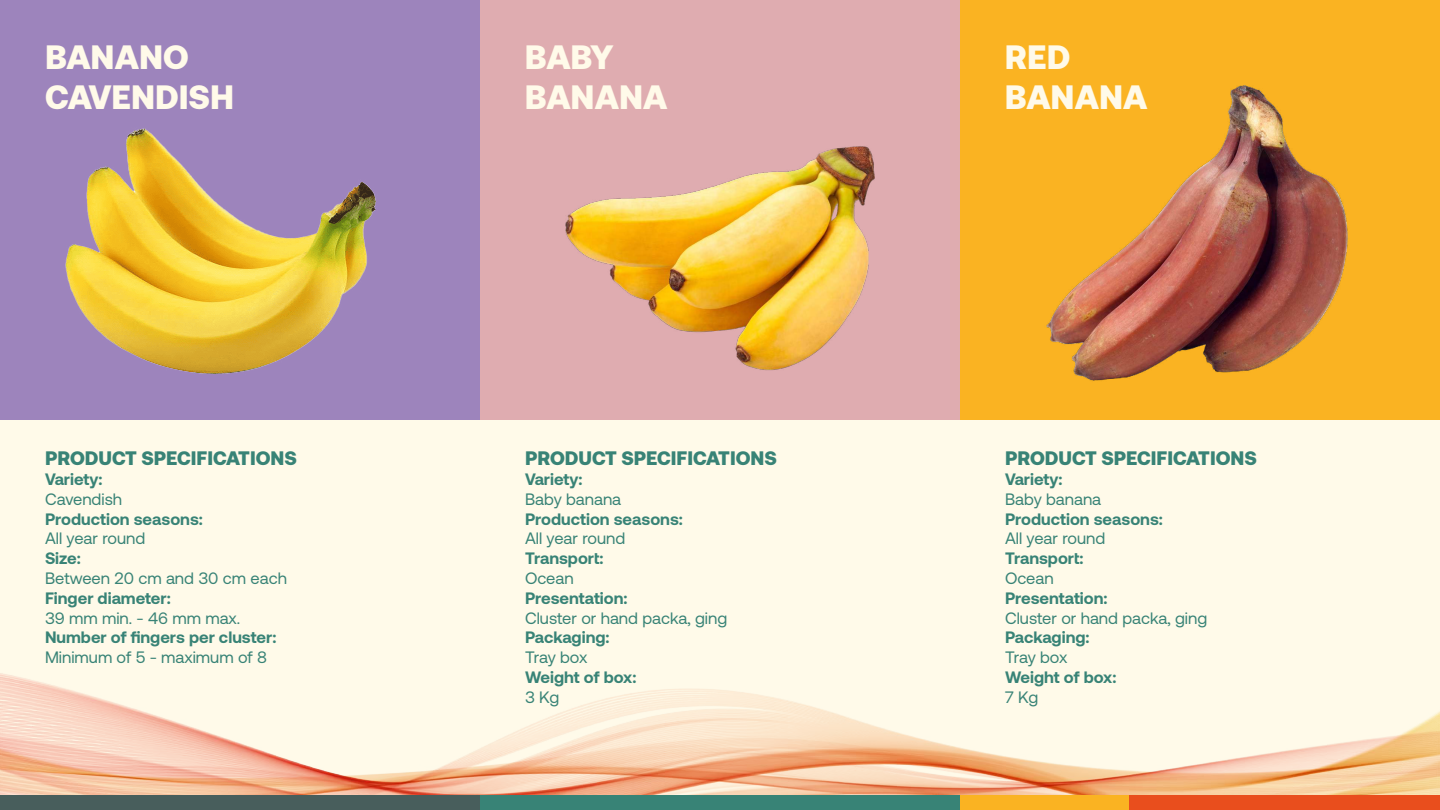
<style>
.page{position:relative;width:1440px;height:810px;background:#fffae9}
.page>*{position:absolute;margin:0;border:0;box-sizing:border-box;transform-origin:0 0}
.t1{font:900 33.75px/40.5px "Aeonik";color:#fffae9}
.t2{font:900 19.5px "Aeonik";color:#388376}
.t3{font:700 16.5px "Aeonik";color:#388376}
.t4{font:16.5px "Aeonik";color:#388376}
</style>
<div class="page">
<img style="left:0;top:673px;width:1440px;height:122px">
<div style="left:960px;top:0;width:480px;height:420px;background:#fab322"></div>
<img style="left:1046px;top:85px;width:302px;height:296px">
<div style="left:0;top:0;width:480px;height:420px;background:#9d84bc"></div>
<img style="left:65px;top:128px;width:311px;height:246px">
<div style="left:480px;top:0;width:480px;height:420px;background:#dfacb0"></div>
<img style="left:565px;top:146px;width:310px;height:224px">
<div style="left:0;top:795px;width:480px;height:15px;background:#485e5c"></div>
<div style="left:480px;top:795px;width:480px;height:15px;background:#388376"></div>
<div style="left:960px;top:795px;width:200px;height:15px;background:#fab322"></div>
<div style="left:1129px;top:795px;width:311px;height:15px;background:#e94e1d"></div>
<h1 class="t1" style="left:45px;top:36px;width:190px">BANANO<br>CAVENDISH</h1>
<h1 class="t1" style="left:525px;top:36px;width:144px">BABY<br>BANANA</h1>
<h1 class="t1" style="left:1005px;top:36px;width:144px">RED<br>BANANA</h1>
<p class="t2" style="left:45px;top:447px;width:253px">PRODUCT SPECIFICATIONS</p>
<p class="t3" style="left:45px;top:470px;width:59px">Variety:</p>
<p class="t4" style="left:45px;top:490px;width:79px">Cavendish</p>
<p class="t3" style="left:45px;top:509px;width:160px">Production seasons:</p>
<p class="t4" style="left:45px;top:530px;width:102px">All year round</p>
<p class="t3" style="left:45px;top:549px;width:37px">Size:</p>
<p class="t4" style="left:45px;top:569px;width:244px">Between 20 cm and 30 cm each</p>
<p class="t3" style="left:45px;top:589px;width:127px">Finger diameter:</p>
<p class="t4" style="left:45px;top:609px;width:197px">39 mm min. - 46 mm max.</p>
<p class="t3" style="left:45px;top:628px;width:233px">Number of fingers per cluster:</p>
<p class="t4" style="left:45px;top:648px;width:223px">Minimum of 5 - maximum of 8</p>
<p class="t2" style="left:525px;top:447px;width:253px">PRODUCT SPECIFICATIONS</p>
<p class="t3" style="left:525px;top:470px;width:59px">Variety:</p>
<p class="t4" style="left:525px;top:490px;width:98px">Baby banana</p>
<p class="t3" style="left:525px;top:509px;width:160px">Production seasons:</p>
<p class="t4" style="left:525px;top:530px;width:102px">All year round</p>
<p class="t3" style="left:525px;top:549px;width:80px">Transport:</p>
<p class="t4" style="left:525px;top:569px;width:50px">Ocean</p>
<p class="t3" style="left:525px;top:589px;width:104px">Presentation:</p>
<p class="t4" style="left:525px;top:609px;width:204px">Cluster or hand packa, ging</p>
<p class="t3" style="left:525px;top:628px;width:86px">Packaging:</p>
<p class="t4" style="left:525px;top:648px;width:64px">Tray box</p>
<p class="t3" style="left:525px;top:668px;width:113px">Weight of box:</p>
<p class="t4" style="left:525px;top:688px;width:36px">3 Kg</p>
<p class="t2" style="left:1005px;top:447px;width:253px">PRODUCT SPECIFICATIONS</p>
<p class="t3" style="left:1005px;top:470px;width:59px">Variety:</p>
<p class="t4" style="left:1005px;top:490px;width:98px">Baby banana</p>
<p class="t3" style="left:1005px;top:509px;width:160px">Production seasons:</p>
<p class="t4" style="left:1005px;top:530px;width:102px">All year round</p>
<p class="t3" style="left:1005px;top:549px;width:80px">Transport:</p>
<p class="t4" style="left:1005px;top:569px;width:50px">Ocean</p>
<p class="t3" style="left:1005px;top:589px;width:104px">Presentation:</p>
<p class="t4" style="left:1005px;top:609px;width:204px">Cluster or hand packa, ging</p>
<p class="t3" style="left:1005px;top:628px;width:86px">Packaging:</p>
<p class="t4" style="left:1005px;top:648px;width:64px">Tray box</p>
<p class="t3" style="left:1005px;top:668px;width:113px">Weight of box:</p>
<p class="t4" style="left:1005px;top:688px;width:35px">7 Kg</p>
</div>
